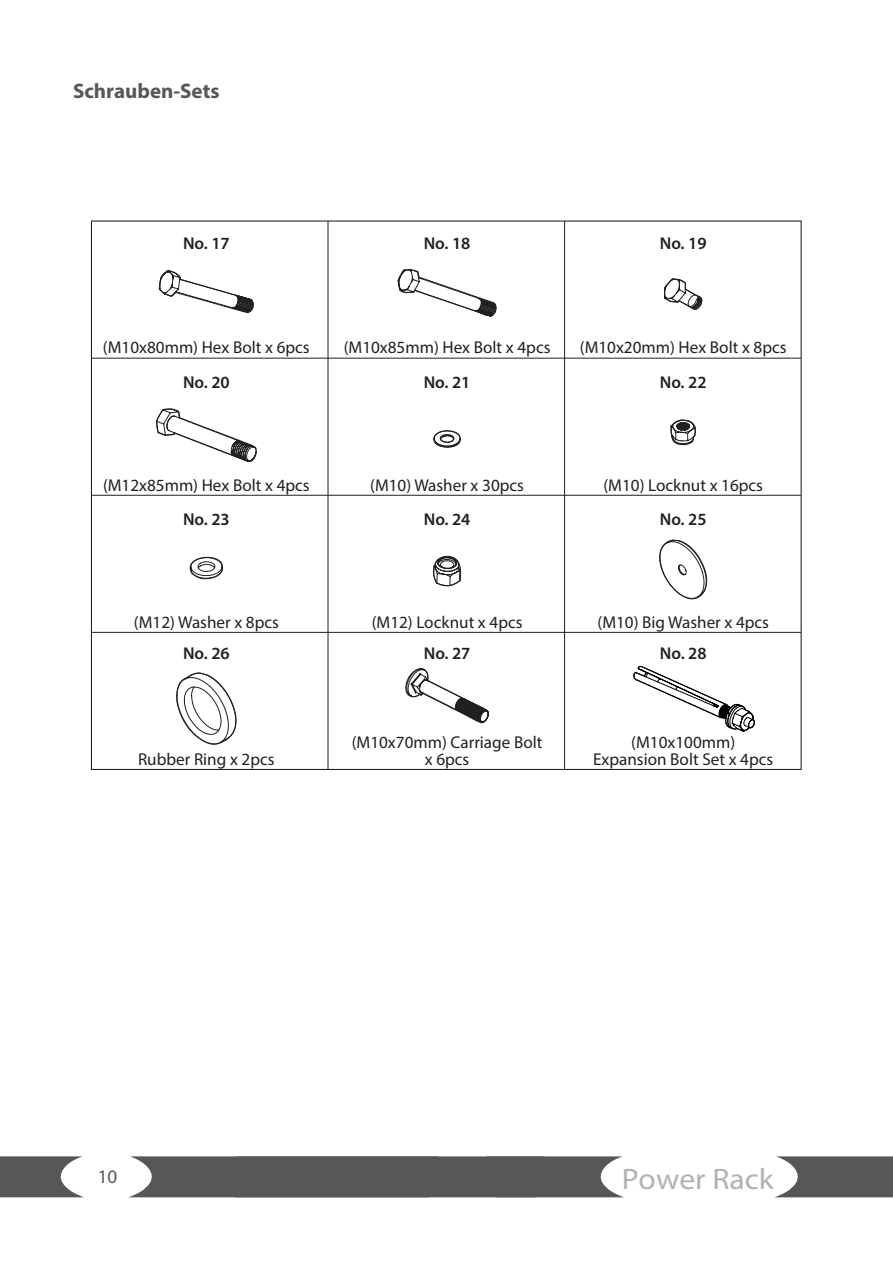
<style>
.page{position:relative;width:893px;height:1263px;background:#fff}
.page>*{position:absolute;margin:0;border:0;box-sizing:border-box;transform-origin:0 0}
.t1{font:29.7px "Myriad Pro";color:#b3b2b2;scale:1.07 1}
.t2{font:700 21px "Myriad Pro";color:#575756}
.t3{font:19.05px "Myriad Pro";color:#575756}
.t4{font:17.1px/17.1px "Myriad Pro";color:#221f20;text-align:center}
.t5{font:600 17.1px "Myriad Pro";color:#221f20}
</style>
<div class="page">
<svg style="left:0;top:1156px;width:83px;height:41px"></svg>
<svg style="left:129px;top:1156px;width:494px;height:41px;background:#626261"></svg>
<svg style="left:775px;top:1156px;width:118px;height:41px;background:#6f6f6e"></svg>
<svg style="left:397px;top:269px;width:100px;height:48px"></svg>
<svg style="left:664px;top:278px;width:39px;height:32px"></svg>
<svg style="left:156px;top:408px;width:101px;height:55px"></svg>
<svg style="left:433px;top:430px;width:28px;height:18px"></svg>
<svg style="left:670px;top:419px;width:26px;height:27px"></svg>
<svg style="left:189px;top:556px;width:35px;height:23px"></svg>
<svg style="left:433px;top:555px;width:29px;height:32px"></svg>
<svg style="left:659px;top:539px;width:49px;height:61px"></svg>
<svg style="left:176px;top:672px;width:61px;height:73px"></svg>
<svg style="left:405px;top:668px;width:84px;height:56px"></svg>
<svg style="left:158px;top:269px;width:96px;height:45px"></svg>
<hr style="left:328px;top:221px;width:1px;height:548px;background:#221f20">
<hr style="left:564px;top:221px;width:1px;height:548px;background:#221f20">
<hr style="left:91px;top:358px;width:710px;height:1px;background:#221f20">
<hr style="left:91px;top:495px;width:710px;height:1px;background:#221f20">
<hr style="left:91px;top:632px;width:710px;height:1px;background:#221f20">
<svg style="left:633px;top:665px;width:122px;height:67px"></svg>
<p class="t2" style="left:73px;top:77px;width:148px">Schrauben-Sets</p>
<p class="t5" style="left:183px;top:233px;width:48px">No. 17</p>
<p class="t5" style="left:424px;top:233px;width:48px">No. 18</p>
<p class="t5" style="left:660px;top:233px;width:48px">No. 19</p>
<p class="t4" style="left:103px;top:338px;width:208px">(M10x80mm) Hex Bolt x 6pcs</p>
<p class="t4" style="left:344px;top:338px;width:208px">(M10x85mm) Hex Bolt x 4pcs</p>
<p class="t4" style="left:580px;top:338px;width:208px">(M10x20mm) Hex Bolt x 8pcs</p>
<p class="t5" style="left:183px;top:372px;width:48px">No. 20</p>
<p class="t5" style="left:424px;top:372px;width:48px">No. 21</p>
<p class="t5" style="left:660px;top:372px;width:48px">No. 22</p>
<p class="t4" style="left:103px;top:476px;width:208px">(M12x85mm) Hex Bolt x 4pcs</p>
<p class="t4" style="left:370px;top:476px;width:155px">(M10) Washer x 30pcs</p>
<p class="t4" style="left:603px;top:476px;width:161px">(M10) Locknut x 16pcs</p>
<p class="t5" style="left:183px;top:508px;width:48px">No. 23</p>
<p class="t5" style="left:424px;top:508px;width:48px">No. 24</p>
<p class="t5" style="left:660px;top:508px;width:48px">No. 25</p>
<p class="t4" style="left:134px;top:613px;width:147px">(M12) Washer x 8pcs</p>
<p class="t4" style="left:372px;top:613px;width:152px">(M12) Locknut x 4pcs</p>
<p class="t4" style="left:597px;top:613px;width:173px">(M10) Big Washer x 4pcs</p>
<p class="t5" style="left:183px;top:642px;width:48px">No. 26</p>
<p class="t5" style="left:424px;top:642px;width:48px">No. 27</p>
<p class="t5" style="left:660px;top:642px;width:48px">No. 28</p>
<p class="t4" style="left:138px;top:751px;width:138px">Rubber Ring x 2pcs</p>
<p class="t4" style="left:352px;top:733px;width:192px">(M10x70mm) Carriage Bolt x 6pcs</p>
<p class="t4" style="left:593px;top:733px;width:182px">(M10x100mm)<br>Expansion Bolt Set x 4pcs</p>
<p class="t3" style="left:98px;top:1165px;width:21px">10</p>
<h1 class="t1" style="left:622px;top:1160px;width:144px">Power Rack</h1>
</div>
